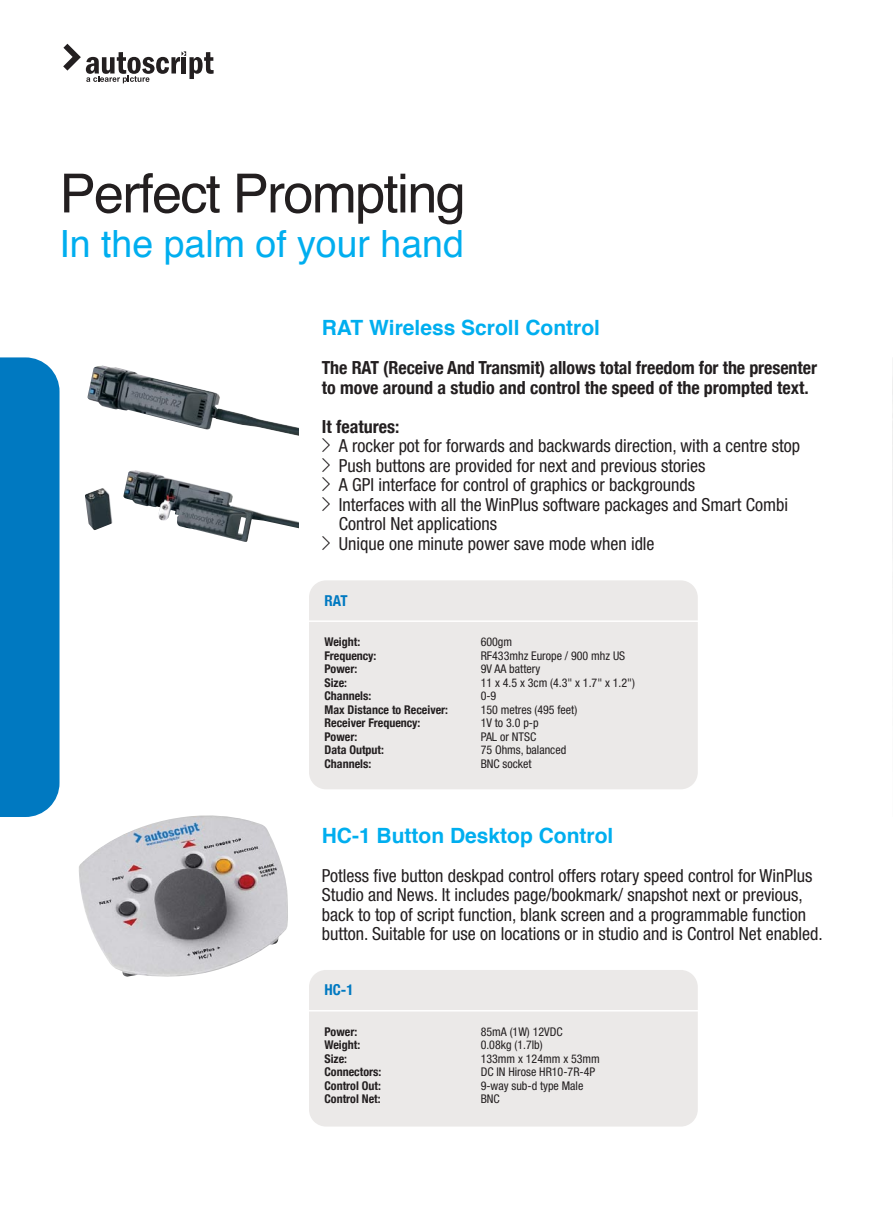
<style>
.page{position:relative;width:893px;height:1217px;background:#fff}
.page>*{position:absolute;margin:0;border:0;box-sizing:border-box;transform-origin:0 0}
.t1{font:54px "Helvetica";letter-spacing:-.03em;color:#231f20}
.t2{font:37.5px "Helvetica";color:#00aeef}
.t3{font:700 21px "Helvetica";color:#00aeef}
.t4{font:condensed 18px/19.5px "Helvetica Neue";color:#231f20}
.t5{font:700 condensed 18px/19.5px "Helvetica Neue";color:#231f20}
.t6{font:700 condensed 15px "Helvetica Neue";color:#0079c1}
.t7{font:condensed 12px "Helvetica Neue";color:#231f20}
.t8{font:700 condensed 12px "Helvetica Neue";color:#231f20}
.s1{font-family:"MS Gothic";font-stretch:normal}
</style>
<div class="page">
<div style="left:309px;top:580px;width:389px;height:209px;background:#ebe9e8"></div>
<div style="left:309px;top:970px;width:389px;height:156px;background:#ebe9e8"></div>
<img style="left:85px;top:418px;width:214px;height:124px">
<img style="left:79px;top:815px;width:209px;height:161px">
<svg style="left:63px;top:44px;width:151px;height:39px"></svg>
<hr style="left:290px;top:620px;width:423px;height:1px;background:#fff">
<hr style="left:290px;top:1009px;width:423px;height:2px;background:#fff">
<div style="left:0;top:357px;width:60px;height:459px;background:#0079c1"></div>
<svg style="left:892px;top:375px;width:1px;height:215px"></svg>
<h1 class="t1" style="left:60px;top:171px;width:408px">Perfect Prompting</h1>
<h2 class="t2" style="left:60px;top:228px;width:406px">In the palm of your hand</h2>
<p class="t3" style="left:322px;top:319px;width:280px">RAT Wireless Scroll Control</p>
<p class="t5" style="left:322px;top:358px;width:497px">The RAT (Receive And Transmit) allows total freedom for the presenter to move around a studio and control the speed of the prompted text.</p>
<p class="t5" style="left:322px;top:416px;width:79px">It features:</p>
<p class="t4" style="left:322px;top:437px;width:480px"><span class="s1">&gt;</span> A rocker pot for forwards and backwards direction, with a centre stop</p>
<p class="t4" style="left:322px;top:457px;width:385px"><span class="s1">&gt;</span> Push buttons are provided for next and previous stories</p>
<p class="t4" style="left:322px;top:476px;width:375px"><span class="s1">&gt;</span> A GPI interface for control of graphics or backgrounds</p>
<p class="t4" style="left:322px;top:496px;width:468px"><span class="s1">&gt;</span> Interfaces with all the WinPlus software packages and Smart Combi</p>
<p class="t4" style="left:339px;top:515px;width:160px">Control Net applications</p>
<p class="t4" style="left:322px;top:535px;width:334px"><span class="s1">&gt;</span> Unique one minute power save mode when idle</p>
<p class="t6" style="left:324px;top:591px;width:25px">RAT</p>
<p class="t8" style="left:324px;top:634px;width:37px">Weight:</p>
<p class="t7" style="left:481px;top:637px;width:33px">600gm</p>
<p class="t8" style="left:324px;top:648px;width:53px">Frequency:</p>
<p class="t7" style="left:481px;top:651px;width:146px">RF433mhz Europe / 900 mhz US</p>
<p class="t8" style="left:324px;top:661px;width:34px">Power:</p>
<p class="t7" style="left:481px;top:664px;width:61px">9V AA battery</p>
<p class="t8" style="left:324px;top:675px;width:24px">Size:</p>
<p class="t7" style="left:481px;top:678px;width:156px">11 x 4.5 x 3cm (4.3" x 1.7" x 1.2")</p>
<p class="t8" style="left:324px;top:688px;width:48px">Channels:</p>
<p class="t7" style="left:481px;top:691px;width:17px">0-9</p>
<p class="t8" style="left:324px;top:702px;width:125px">Max Distance to Receiver:</p>
<p class="t7" style="left:481px;top:705px;width:98px">150 metres (495 feet)</p>
<p class="t8" style="left:324px;top:715px;width:97px">Receiver Frequency:</p>
<p class="t7" style="left:481px;top:718px;width:60px">1V to 3.0 p-p</p>
<p class="t8" style="left:324px;top:729px;width:34px">Power:</p>
<p class="t7" style="left:481px;top:732px;width:57px">PAL or NTSC</p>
<p class="t8" style="left:324px;top:742px;width:61px">Data Output:</p>
<p class="t7" style="left:481px;top:745px;width:87px">75 Ohms, balanced</p>
<p class="t8" style="left:324px;top:756px;width:48px">Channels:</p>
<p class="t7" style="left:481px;top:759px;width:53px">BNC socket</p>
<p class="t3" style="left:322px;top:826px;width:293px">HC-1 Button Desktop Control</p>
<p class="t4" style="left:322px;top:866px;width:502px">Potless five button deskpad control offers rotary speed control for WinPlus Studio and News. It includes page/bookmark/ snapshot next or previous, back to top of script function, blank screen and a programmable function button. Suitable for use on locations or in studio and is Control Net enabled.</p>
<p class="t6" style="left:324px;top:980px;width:31px">HC-1</p>
<p class="t8" style="left:324px;top:1023px;width:34px">Power:</p>
<p class="t7" style="left:481px;top:1026px;width:84px">85mA (1W) 12VDC</p>
<p class="t8" style="left:324px;top:1037px;width:37px">Weight:</p>
<p class="t7" style="left:481px;top:1040px;width:63px">0.08kg (1.7lb)</p>
<p class="t8" style="left:324px;top:1050px;width:24px">Size:</p>
<p class="t7" style="left:481px;top:1053px;width:121px">133mm x 124mm x 53mm</p>
<p class="t8" style="left:324px;top:1064px;width:58px">Connectors:</p>
<p class="t7" style="left:481px;top:1067px;width:116px">DC IN Hirose HR10-7R-4P</p>
<p class="t8" style="left:324px;top:1077px;width:58px">Control Out:</p>
<p class="t7" style="left:481px;top:1080px;width:104px">9-way sub-d type Male</p>
<p class="t8" style="left:324px;top:1091px;width:58px">Control Net:</p>
<p class="t7" style="left:481px;top:1094px;width:21px">BNC</p>
</div>
